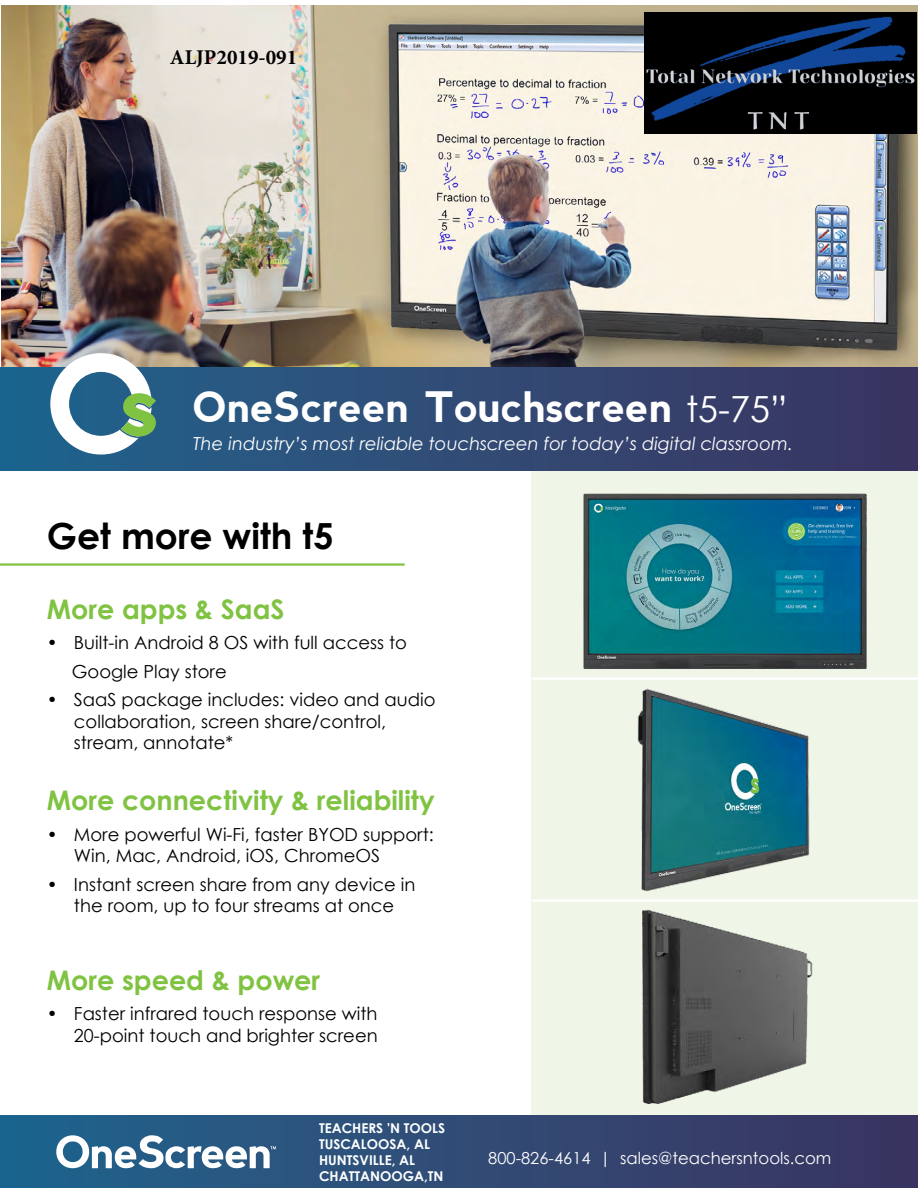
<style>
.page{position:relative;width:918px;height:1188px;background:#fff}
.page>*{position:absolute;margin:0;border:0;box-sizing:border-box;transform-origin:0 0}
.t1{font:700 42px "nevis";color:#fff}
.t2{font:700 36px "Century Gothic";color:#000}
.t3{font:700 27px "Century Gothic";color:#80c342}
.t4{font:700 21px "Minion Pro";color:#000}
.t5{font:18px/21.6px "Century Gothic";color:#000}
.t6{font:italic 18px "Century Gothic";color:#fff}
.t7{font:16.5px "Century Gothic";color:#fff}
.t8{font:700 13.5px/16.2px "Century Gothic";color:#fff}
.s1{font-family:"Century Gothic";font-weight:400;font-size:36px}
</style>
<div class="page">
<div style="left:531px;top:472px;width:387px;height:644px;background:#eff6e8"></div>
<img style="left:566px;top:493px;width:322px;height:623px">
<hr style="left:0;top:563px;width:405px;height:3px;background:#80c342">
<hr style="left:532px;top:677px;width:386px;height:3px;background:#fff">
<hr style="left:532px;top:899px;width:386px;height:3px;background:#fff">
<img style="left:2px;top:6px;width:916px;height:361px">
<div style="left:0;top:1116px;width:918px;height:72px;background:linear-gradient(to right,#20658e,#3d335f)"></div>
<svg style="left:56px;top:1135px;width:220px;height:33px"></svg>
<div style="left:0;top:367px;width:918px;height:104px;background:linear-gradient(to right,#20658d,#3d335f)"></div>
<svg style="left:50px;top:353px;width:106px;height:102px"></svg>
<img style="left:645px;top:12px;width:271px;height:121px">
<p class="t4" style="left:170px;top:42px;width:129px">ALJP2019-091</p>
<h1 class="t1" style="left:193px;top:383px;width:596px">OneScreen Touchscreen <span class="s1">t5-75”</span></h1>
<p class="t6" style="left:193px;top:431px;width:601px">The industry’s most reliable touchscreen for today’s digital classroom.</p>
<h2 class="t2" style="left:47px;top:509px;width:288px">Get more with t5</h2>
<h3 class="t3" style="left:47px;top:589px;width:239px">More apps &amp; SaaS</h3>
<p class="t5" style="left:72px;top:628px;width:337px;line-height:28.3px;text-indent:-25px">• Built-in Android 8 OS with full access to<br>Google Play store</p>
<p class="t5" style="left:74px;top:689px;width:363px;text-indent:-27px">• SaaS package includes: video and audio collaboration, screen share/control, stream, annotate*</p>
<h3 class="t3" style="left:47px;top:780px;width:389px">More connectivity &amp; reliability</h3>
<p class="t5" style="left:74px;top:823px;width:361px;text-indent:-27px">• More powerful Wi-Fi, faster BYOD support:<br>Win, Mac, Android, iOS, ChromeOS</p>
<p class="t5" style="left:47px;top:873px;width:370px;text-align:center">• Instant screen share from any device in the room, up to four streams at once</p>
<h3 class="t3" style="left:47px;top:960px;width:275px">More speed &amp; power</h3>
<p class="t5" style="left:47px;top:1003px;width:332px;text-align:right">• Faster infrared touch response with<br>20-point touch and brighter screen</p>
<p class="t8" style="left:319px;top:1119px;width:128px">TEACHERS 'N TOOLS<br>TUSCALOOSA, AL<br>HUNTSVILLE, AL<br>CHATTANOOGA,TN</p>
<p class="t7" style="left:488px;top:1147px;width:345px">800-826-4614 | sales@teachersntools.com</p>
</div>
